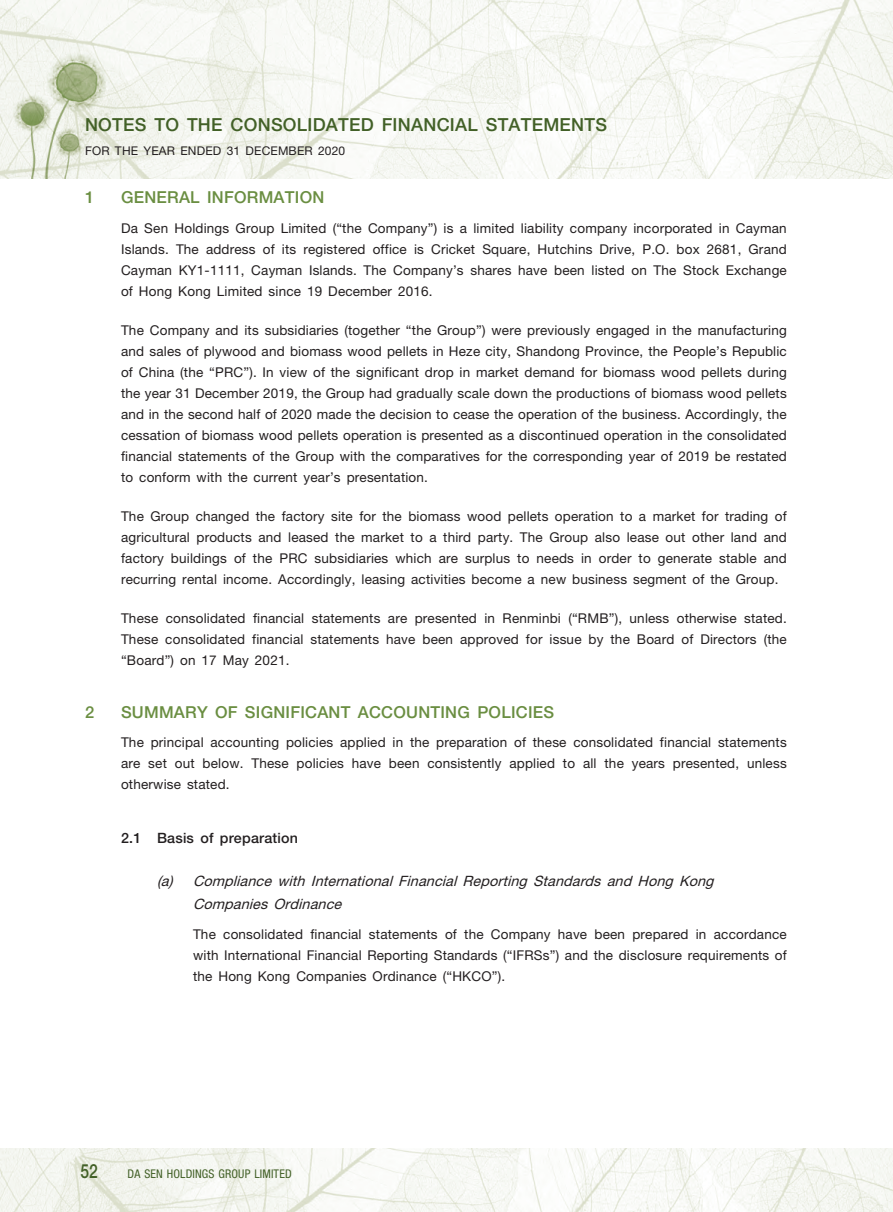
<style>
.page{position:relative;width:893px;height:1212px;background:#fff}
.page>*{position:absolute;margin:0;border:0;box-sizing:border-box;transform-origin:0 0}
.t1{font:500 19.5px "Helvetica Neue LT Std";color:#426027;scale:.8 1}
.t2{font:500 18px "Helvetica Neue LT Std";letter-spacing:.015em;color:#426027}
._03_H1{font:500 16.5px "Helvetica Neue LT Std";letter-spacing:.015em;color:#6a8e41}
._05_____H3{font:italic 14.25px/22.5px "Helvetica Neue LT Std";color:#231f20}
._04___H2{font:500 14.25px "Helvetica Neue LT Std";letter-spacing:.015em;color:#231f20}
._12___P2{font:13.5px/21px "Helvetica Neue LT Std";letter-spacing:.015em;color:#231f20;text-align:justify}
._14_______P6{font:13.5px/21px "Helvetica Neue LT Std";letter-spacing:.015em;color:#231f20;text-align:justify}
.t3{font:12px "Helvetica Neue LT Std";letter-spacing:.015em;color:#231f20}
.t4{font:condensed 12px "Helvetica Neue LT Std";letter-spacing:.01em;color:#426027}
</style>
<div class="page">
<img style="left:0;top:1148px;width:893px;height:64px">
<img style="left:0;top:0;width:893px;height:179px">
<img style="left:0;top:7px;width:151px;height:172px">
<h2 class="t2" style="left:85px;top:114px;width:523px">NOTES TO THE CONSOLIDATED FINANCIAL STATEMENTS</h2>
<p class="t3" style="left:85px;top:144px;width:262px">FOR THE YEAR ENDED 31 DECEMBER 2020</p>
<p class="_03_H1" style="left:85px;top:187px;width:11px">1</p>
<p class="_03_H1" style="left:121px;top:187px;width:205px">GENERAL INFORMATION</p>
<p class="_12___P2" style="left:121px;top:217px;width:667px">Da Sen Holdings Group Limited (“the Company”) is a limited liability company incorporated in Cayman Islands. The address of its registered office is Cricket Square, Hutchins Drive, P.O. box 2681, Grand Cayman KY1-1111, Cayman Islands. The Company’s shares have been listed on The Stock Exchange of Hong Kong Limited since 19 December 2016.</p>
<p class="_12___P2" style="left:121px;top:319px;width:667px">The Company and its subsidiaries (together “the Group”) were previously engaged in the manufacturing and sales of plywood and biomass wood pellets in Heze city, Shandong Province, the People’s Republic of China (the “PRC”). In view of the significant drop in market demand for biomass wood pellets during the year 31 December 2019, the Group had gradually scale down the productions of biomass wood pellets and in the second half of 2020 made the decision to cease the operation of the business. Accordingly, the cessation of biomass wood pellets operation is presented as a discontinued operation in the consolidated financial statements of the Group with the comparatives for the corresponding year of 2019 be restated to conform with the current year’s presentation.</p>
<p class="_12___P2" style="left:121px;top:505px;width:667px">The Group changed the factory site for the biomass wood pellets operation to a market for trading of agricultural products and leased the market to a third party. The Group also lease out other land and factory buildings of the PRC subsidiaries which are surplus to needs in order to generate stable and recurring rental income. Accordingly, leasing activities become a new business segment of the Group.</p>
<p class="_12___P2" style="left:121px;top:607px;width:667px">These consolidated financial statements are presented in Renminbi (“RMB”), unless otherwise stated.<br>These consolidated financial statements have been approved for issue by the Board of Directors (the “Board”) on 17 May 2021.</p>
<p class="_03_H1" style="left:85px;top:702px;width:11px">2</p>
<p class="_03_H1" style="left:121px;top:702px;width:435px">SUMMARY OF SIGNIFICANT ACCOUNTING POLICIES</p>
<p class="_12___P2" style="left:121px;top:732px;width:667px">The principal accounting policies applied in the preparation of these consolidated financial statements are set out below. These policies have been consistently applied to all the years presented, unless otherwise stated.</p>
<p class="_04___H2" style="left:121px;top:829px;width:178px">2.1 Basis of preparation</p>
<p class="_05_____H3" style="left:193px;top:870px;width:526px;text-indent:-36px">(a) Compliance with International Financial Reporting Standards and Hong Kong<br>Companies Ordinance</p>
<p class="_14_______P6" style="left:193px;top:923px;width:595px">The consolidated financial statements of the Company have been prepared in accordance with International Financial Reporting Standards (“IFRSs”) and the disclosure requirements of the Hong Kong Companies Ordinance (“HKCO”).</p>
<h1 class="t1" style="left:80px;top:1159px;width:23px">52</h1>
<p class="t4" style="left:128px;top:1167px;width:166px">DA SEN HOLDINGS GROUP LIMITED</p>
</div>
